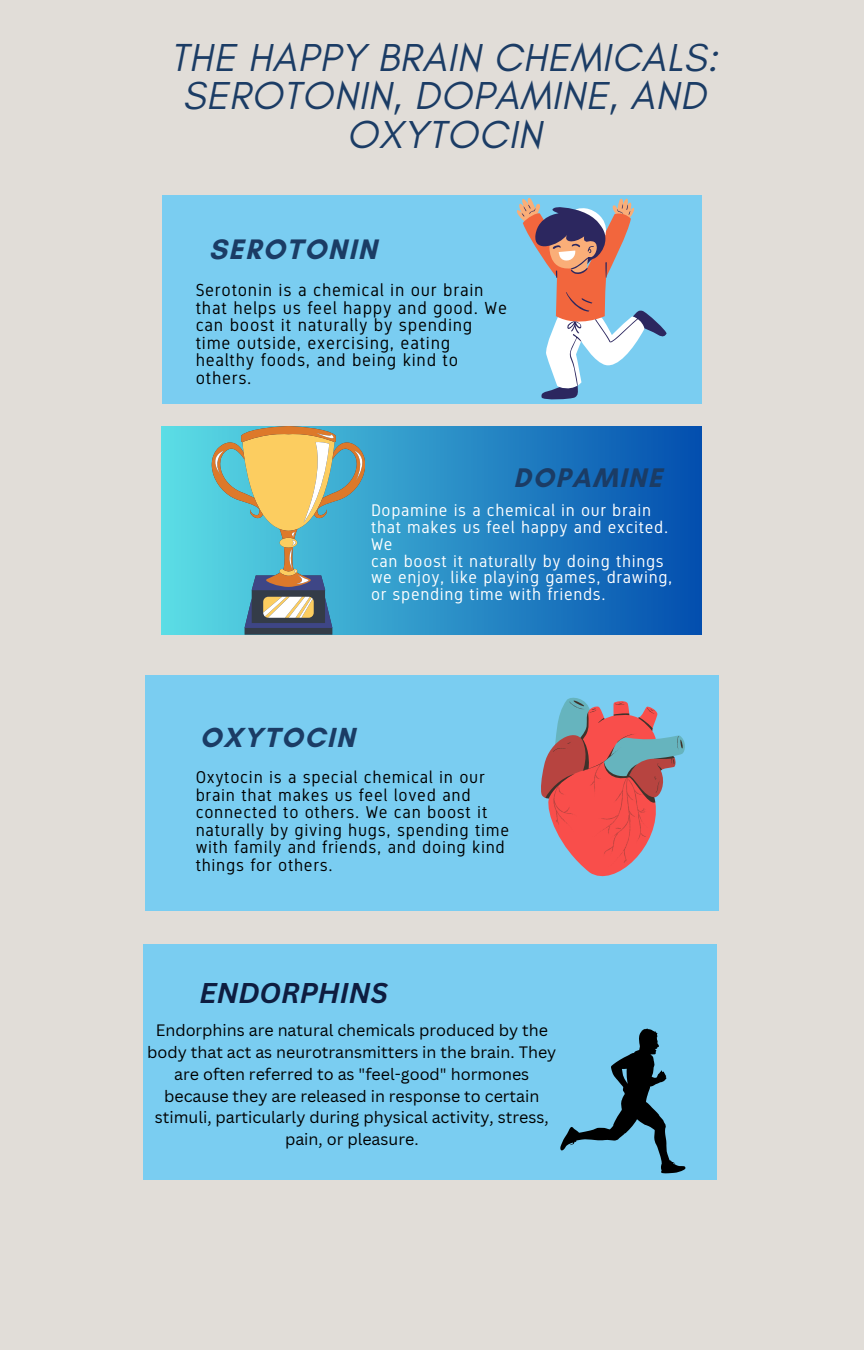
<style>
.page{position:relative;width:864px;height:1350px;background:#e1ddd8}
.page>*{position:absolute;margin:0;border:0;box-sizing:border-box;transform-origin:0 0}
.t1{font:italic 39.6px/38.7px "Glacial Indifference";letter-spacing:.02em;color:#1b3c65;text-align:center}
.t2{font:700 28.8px "Glacial Indifference";letter-spacing:.06em;color:#1b3c65}
.t3{font:700 28.12px "Glacial Indifference";letter-spacing:.06em;color:#1b3c65}
.t4{font:italic 700 27.9px "Canva Sans";color:#0e1d40}
.t5{font:700 27.45px "Glacial Indifference";letter-spacing:.06em;color:#1b3c65}
.t6{font:17.55px/17.6px "Gidole";letter-spacing:.04em;color:#000}
.t7{font:17.1px/17.6px "Gidole";letter-spacing:.04em;color:#000}
.t8{font:16.88px/16.9px "Gidole";letter-spacing:.04em;color:#fff}
.t9{font:15.97px/21.8px "Canva Sans";color:#000;text-align:center}
</style>
<div class="page">
<svg style="left:161px;top:426px;width:541px;height:209px;background:#2485c3"></svg>
<svg style="left:207px;top:426px;width:164px;height:209px;background:#7cafa6"></svg>
<div style="left:157px;top:195px;width:544px;height:209px;background:#7acdf1"></div>
<svg style="left:517px;top:198px;width:150px;height:202px"></svg>
<div style="left:145px;top:675px;width:574px;height:235px;background:#7acdf1"></div>
<div style="left:144px;top:944px;width:573px;height:235px;background:#7acdf1"></div>
<svg style="left:541px;top:697px;width:144px;height:180px"></svg>
<svg style="left:560px;top:1028px;width:126px;height:146px"></svg>
<p class="t1" style="left:171px;top:37px;width:549px">THE HAPPY BRAIN CHEMICALS:<br>SEROTONIN, DOPAMINE, AND<br>OXYTOCIN</p>
<p class="t2" style="left:209px;top:232px;width:169px">SEROTONIN</p>
<p class="t6" style="left:196px;top:282px;width:313px">Serotonin is a chemical in our brain that helps us feel happy and good. We can boost it naturally by spending time outside, exercising, eating healthy foods, and being kind to others.</p>
<p class="t5" style="left:514px;top:460px;width:150px">DOPAMINE</p>
<p class="t8" style="left:371px;top:502px;width:299px">Dopamine is a chemical in our brain that makes us feel happy and excited.<br>We</p>
<p class="t8" style="left:371px;top:552px;width:294px">can boost it naturally by doing things</p>
<p class="t8" style="left:371px;top:569px;width:303px">we enjoy, like playing games, drawing,</p>
<p class="t8" style="left:371px;top:586px;width:236px">or spending time with friends.</p>
<p class="t3" style="left:200px;top:720px;width:156px">OXYTOCIN</p>
<p class="t7" style="left:196px;top:769px;width:315px">Oxytocin is a special chemical in our brain that makes us feel loved and connected to others. We can boost it naturally by giving hugs, spending time with family and friends, and doing kind things for others.</p>
<p class="t4" style="left:200px;top:973px;width:190px">ENDORPHINS</p>
<p class="t9" style="left:147px;top:1019px;width:411px">Endorphins are natural chemicals produced by the body that act as neurotransmitters in the brain. They are often referred to as "feel-good" hormones because they are released in response to certain stimuli, particularly during physical activity, stress, pain, or pleasure.</p>
</div>
